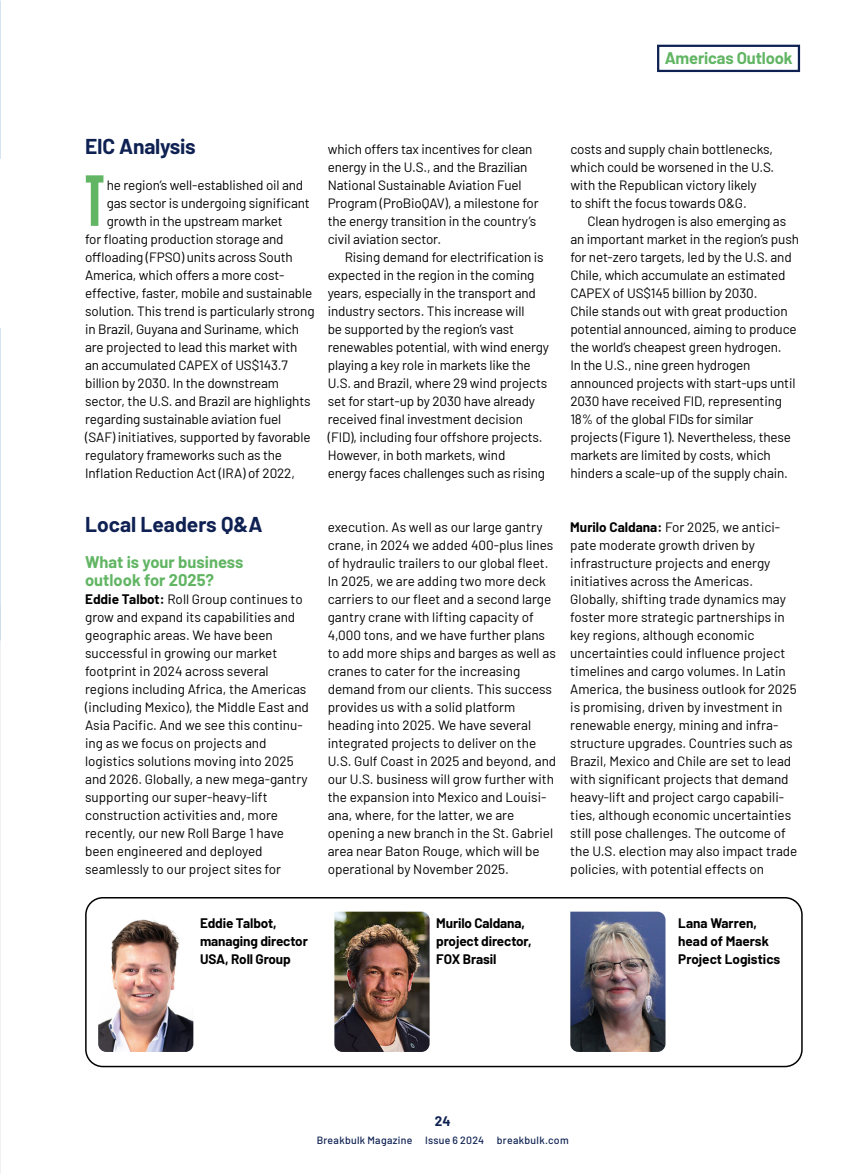
<style>
.page{position:relative;width:864px;height:1174px;background:#fff}
.page>*{position:absolute;margin:0;border:0;box-sizing:border-box;transform-origin:0 0}
.Opening_Paragraph_Body_Copy{font:72.15px "Bulevar";color:#61b563}
.Body_Copy{font:700 21px "Barlow";letter-spacing:-.01em;color:#0e2152}
.Body_Copy-2{font:700 16.5px/18px "Barlow";color:#61b563}
.Slug_Right{font:700 16.5px "Barlow";letter-spacing:-.01em;color:#61b563}
.Body_Copy-3{font:13.5px/18px "Barlow";letter-spacing:-.005em;color:#000}
.Opening_Paragraph_Body_Copy-2{font:13.5px/18px "Barlow";letter-spacing:-.01em;color:#000}
.Body_Copy-4{font:700 13.5px/18px "Barlow";letter-spacing:-.01em;color:#000}
.t1{font:700 13.5px "Barlow";color:#0e2152}
.t2{font:500 10.5px "Barlow";letter-spacing:.03em;color:#0e2152}
.s1{font-weight:700}
</style>
<div class="page">
<img style="left:0;top:605px;width:1px;height:569px">
<hr style="left:0;top:0;width:1px;height:649px;background:#6290cc">
<div style="left:85px;top:897px;width:717px;height:170px;border:2px solid #000;border-radius:17px"></div>
<div style="left:656px;top:45px;width:143px;height:27px;border:2px solid #0e2152"></div>
<img style="left:334px;top:911px;width:95px;height:141px">
<img style="left:98px;top:919px;width:95px;height:133px">
<img style="left:570px;top:911px;width:95px;height:141px">
<div style="left:0;top:159px;width:52px;height:168px;background:#fff"></div>
<p class="Slug_Right" style="left:664px;top:46px;width:129px">Americas Outlook</p>
<p class="Body_Copy" style="left:85px;top:131px;width:112px">EIC Analysis</p>
<p class="Opening_Paragraph_Body_Copy" style="left:85px;top:160px;width:21px">T</p>
<p class="Opening_Paragraph_Body_Copy-2" style="left:107px;top:175px;width:198px">he region’s well-established oil and</p>
<p class="Opening_Paragraph_Body_Copy-2" style="left:107px;top:193px;width:204px">gas sector is undergoing significant</p>
<p class="Opening_Paragraph_Body_Copy-2" style="left:107px;top:211px;width:177px">growth in the upstream market</p>
<p class="Opening_Paragraph_Body_Copy-2" style="left:85px;top:229px;width:200px">for floating production storage and</p>
<p class="Opening_Paragraph_Body_Copy-2" style="left:85px;top:247px;width:209px">offloading (FPSO) units across South</p>
<p class="Opening_Paragraph_Body_Copy-2" style="left:85px;top:265px;width:201px">America, which offers a more cost-</p>
<p class="Opening_Paragraph_Body_Copy-2" style="left:85px;top:283px;width:228px">effective, faster, mobile and sustainable</p>
<p class="Opening_Paragraph_Body_Copy-2" style="left:85px;top:301px;width:231px">solution. This trend is particularly strong</p>
<p class="Opening_Paragraph_Body_Copy-2" style="left:85px;top:319px;width:215px">in Brazil, Guyana and Suriname, which</p>
<p class="Opening_Paragraph_Body_Copy-2" style="left:85px;top:337px;width:214px">are projected to lead this market with</p>
<p class="Opening_Paragraph_Body_Copy-2" style="left:85px;top:355px;width:204px">an accumulated CAPEX of US$143.7</p>
<p class="Opening_Paragraph_Body_Copy-2" style="left:85px;top:373px;width:195px">billion by 2030. In the downstream</p>
<p class="Opening_Paragraph_Body_Copy-2" style="left:85px;top:391px;width:227px">sector, the U.S. and Brazil are highlights</p>
<p class="Opening_Paragraph_Body_Copy-2" style="left:85px;top:409px;width:197px">regarding sustainable aviation fuel</p>
<p class="Opening_Paragraph_Body_Copy-2" style="left:85px;top:427px;width:227px">(SAF) initiatives, supported by favorable</p>
<p class="Opening_Paragraph_Body_Copy-2" style="left:85px;top:445px;width:198px">regulatory frameworks such as the</p>
<p class="Opening_Paragraph_Body_Copy-2" style="left:85px;top:463px;width:211px">Inflation Reduction Act (IRA) of 2022,</p>
<p class="Opening_Paragraph_Body_Copy-2" style="left:327px;top:139px;width:212px">which offers tax incentives for clean energy in the U.S., and the Brazilian National Sustainable Aviation Fuel Program (ProBioQAV), a milestone for the energy transition in the country’s civil aviation sector.</p>
<p class="Body_Copy-3" style="left:327px;top:247px;width:223px;text-indent:17px">Rising demand for electrification is expected in the region in the coming years, especially in the transport and industry sectors. This increase will<br>be supported by the region’s vast renewables potential, with wind energy playing a key role in markets like the U.S. and Brazil, where 29 wind projects set for start-up by 2030 have already received final investment decision (FID), including four offshore projects.<br>However, in both markets, wind<br>energy faces challenges such as rising</p>
<p class="Body_Copy-3" style="left:570px;top:139px;width:205px">costs and supply chain bottlenecks, which could be worsened in the U.S. with the Republican victory likely<br>to shift the focus towards O&amp;G.</p>
<p class="Body_Copy-3" style="left:570px;top:211px;width:230px;text-indent:17px">Clean hydrogen is also emerging as an important market in the region’s push for net-zero targets, led by the U.S. and Chile, which accumulate an estimated CAPEX of US$145 billion by 2030.<br>Chile stands out with great production potential announced, aiming to produce the world’s cheapest green hydrogen.<br>In the U.S., nine green hydrogen announced projects with start-ups until 2030 have received FID, representing 18% of the global FIDs for similar projects (Figure 1). Nevertheless, these markets are limited by costs, which hinders a scale-up of the supply chain.</p>
<p class="Body_Copy" style="left:85px;top:509px;width:179px">Local Leaders Q&amp;A</p>
<p class="Body_Copy-2" style="left:85px;top:552px;width:160px">What is your business outlook for 2025?</p>
<p class="Body_Copy-3" style="left:85px;top:589px;width:225px"><span class="s1">Eddie Talbot:</span> Roll Group continues to grow and expand its capabilities and geographic areas. We have been successful in growing our market footprint in 2024 across several regions including Africa, the Americas (including Mexico), the Middle East and Asia Pacific. And we see this continu&shy;ing as we focus on projects and logistics solutions moving into 2025 and 2026. Globally, a new mega-gantry supporting our super-heavy-lift construction activities and, more recently, our new Roll Barge 1 have been engineered and deployed seamlessly to our project sites for</p>
<p class="Body_Copy-3" style="left:327px;top:517px;width:230px">execution. As well as our large gantry crane, in 2024 we added 400-plus lines of hydraulic trailers to our global fleet.<br>In 2025, we are adding two more deck carriers to our fleet and a second large gantry crane with lifting capacity of 4,000 tons, and we have further plans to add more ships and barges as well as cranes to cater for the increasing demand from our clients. This success provides us with a solid platform heading into 2025. We have several integrated projects to deliver on the U.S. Gulf Coast in 2025 and beyond, and our U.S. business will grow further with the expansion into Mexico and Louisi&shy;ana, where, for the latter, we are opening a new branch in the St. Gabriel area near Baton Rouge, which will be operational by November 2025.</p>
<p class="Body_Copy-3" style="left:570px;top:517px;width:228px"><span class="s1">Murilo Caldana:</span> For 2025, we antici&shy;pate moderate growth driven by infrastructure projects and energy initiatives across the Americas.<br>Globally, shifting trade dynamics may foster more strategic partnerships in key regions, although economic uncertainties could influence project timelines and cargo volumes. In Latin America, the business outlook for 2025 is promising, driven by investment in renewable energy, mining and infra&shy;structure upgrades. Countries such as Brazil, Mexico and Chile are set to lead with significant projects that demand heavy-lift and project cargo capabili&shy;ties, although economic uncertainties still pose challenges. The outcome of the U.S. election may also impact trade policies, with potential effects on</p>
<p class="Body_Copy-4" style="left:200px;top:913px;width:109px">Eddie Talbot, managing director<br>USA, Roll Group</p>
<p class="Body_Copy-4" style="left:436px;top:913px;width:97px">Murilo Caldana, project director,<br>FOX Brasil</p>
<p class="t1" style="left:434px;top:1111px;width:17px">24</p>
<p class="t2" style="left:316px;top:1132px;width:253px">Breakbulk Magazine Issue 6 2024 breakbulk.com</p>
<p class="Body_Copy-4" style="left:678px;top:913px;width:104px">Lana Warren, head of Maersk<br>Project Logistics</p>
</div>
